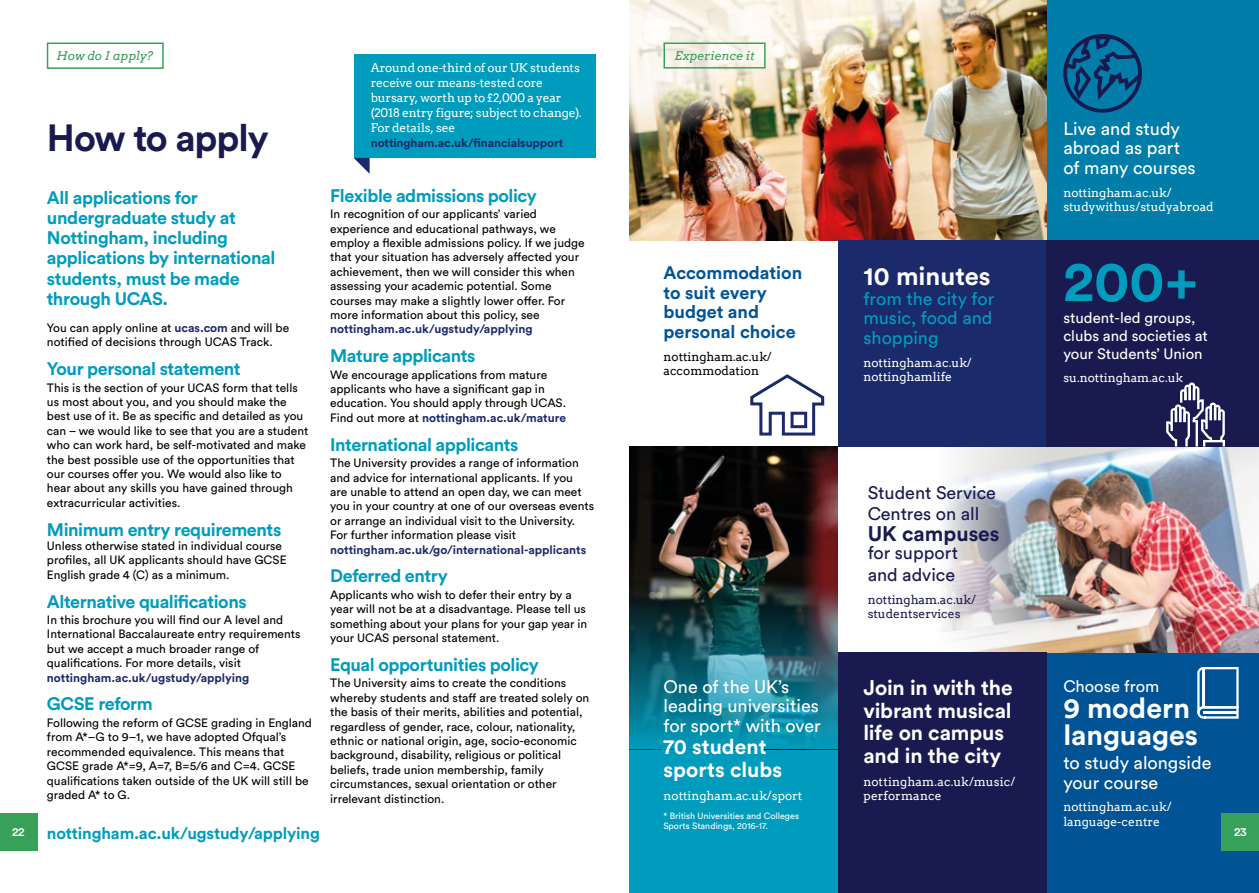
<style>
.page{position:relative;width:1259px;height:893px;background:#fff}
.page>*{position:absolute;margin:0;border:0;box-sizing:border-box;transform-origin:0 0}
.t1{font:700 56.55px "Circular Pro";color:#009cbd}
.t2{font:700 37.5px "Circular Pro";letter-spacing:-.03em;color:#191a50}
.t3{font:700 28.5px/27px "Circular Pro";color:#fff}
.t4{font:700 25.5px "Circular Pro";color:#fff}
.t5{font:700 21px/22.5px "Circular Pro";letter-spacing:-.005em;color:#fff}
.t6{font:700 21px "Circular Pro";color:#191a50}
.t7{font:700 18px/20.2px "Circular Pro";letter-spacing:-.025em;color:#009cbd}
.t8{font:18px/19.5px "Circular Pro";color:#fff}
.t9{font:700 18px/19.5px "Circular Pro";color:#005496}
.t10{font:18px/21px "Circular Pro";color:#191a50}
.t11{font:18px/19.5px "Circular Pro";color:#009cbd;text-align:justify}
.t12{font:700 16.5px "Circular Pro";letter-spacing:-.01em;color:#009cbd}
.t13{font:16.5px "Circular Pro";color:#fff}
.t14{font:15px/18px "Circular Pro";color:#fff}
.t15{font:12px/14.4px "Circular Pro";color:#000}
.t16{font:12px/14.4px "Arvo";color:#fff}
.t17{font:700 12px "Circular Pro";color:#1b2a6b}
.t18{font:12px/14.4px "Arvo";color:#191a50}
.t19{font:12px/14.4px "Arvo";color:#000}
.t20{font:italic 12px "Arvo";color:#38a159}
.t21{font:500 12px "Circular Pro";color:#fff}
.t22{font:9px/10.5px "Circular Pro";color:#fff}
.s1{font-weight:700;color:#1b2a6b}
</style>
<div class="page">
<div style="left:1046px;top:653px;width:213px;height:240px;background:#005496"></div>
<svg style="left:1197px;top:667px;width:41px;height:52px"></svg>
<hr style="left:1203px;top:711px;width:34px;height:3px;background:#fff">
<hr style="left:1202px;top:669px;width:2px;height:38px;background:#fff">
<div style="left:0;top:813px;width:37px;height:37px;background:#38a159"></div>
<div style="left:47px;top:43px;width:117px;height:26px;border:2px solid #38a159"></div>
<img style="left:871px;top:446px;width:388px;height:207px">
<div style="left:838px;top:653px;width:208px;height:240px;background:#191a50"></div>
<div style="left:629px;top:446px;width:209px;height:447px;background:#009cbd"></div>
<div style="left:1046px;top:0;width:213px;height:240px;background:#007da9"></div>
<div style="left:838px;top:240px;width:208px;height:206px;background:#1b2a6b"></div>
<div style="left:1046px;top:240px;width:213px;height:206px;background:#191a50"></div>
<svg style="left:1166px;top:382px;width:59px;height:64px"></svg>
<img style="left:629px;top:446px;width:209px;height:139px">
<img style="left:629px;top:585px;width:209px;height:156px">
<svg style="left:1063px;top:34px;width:79px;height:79px"></svg>
<img style="left:629px;top:0;width:417px;height:240px">
<svg style="left:750px;top:374px;width:75px;height:62px"></svg>
<div style="left:663px;top:43px;width:102px;height:26px;border:1px solid #38a159"></div>
<div style="left:1221px;top:813px;width:38px;height:37px;background:#38a159"></div>
<div style="left:354px;top:55px;width:241px;height:103px;background:#009cbd"></div>
<svg style="left:354px;top:158px;width:16px;height:16px"></svg>
<p class="t21" style="left:12px;top:824px;width:14px">22</p>
<p class="t20" style="left:56px;top:48px;width:99px">How do I apply?</p>
<h2 class="t2" style="left:47px;top:112px;width:223px">How to apply</h2>
<h3 class="t7" style="left:47px;top:186px;width:230px">All applications for undergraduate study at<br>Nottingham, including applications by international students, must be made through UCAS.</h3>
<p class="t15" style="left:47px;top:320px;width:244px">You can apply online at <span class="s1">ucas.com</span> and will be notified of decisions through UCAS Track.</p>
<h3 class="t7" style="left:47px;top:358px;width:195px">Your personal statement</h3>
<p class="t15" style="left:47px;top:380px;width:263px">This is the section of your UCAS form that tells us most about you, and you should make the best use of it. Be as specific and detailed as you can – we would like to see that you are a student who can work hard, be self-motivated and make the best possible use of the opportunities that our courses offer you. We would also like to hear about any skills you have gained through extracurricular activities.</p>
<h3 class="t7" style="left:47px;top:518px;width:236px">Minimum entry requirements</h3>
<p class="t15" style="left:47px;top:538px;width:241px">Unless otherwise stated in individual course profiles, all UK applicants should have GCSE<br>English grade 4 (C) as a minimum.</p>
<h3 class="t7" style="left:47px;top:590px;width:201px">Alternative qualifications</h3>
<p class="t15" style="left:47px;top:612px;width:255px">In this brochure you will find our A level and International Baccalaureate entry requirements but we accept a much broader range of qualifications. For more details, visit</p>
<p class="t17" style="left:47px;top:669px;width:204px">nottingham.ac.uk/ugstudy/applying</p>
<h3 class="t7" style="left:47px;top:693px;width:107px">GCSE reform</h3>
<p class="t15" style="left:47px;top:715px;width:266px">Following the reform of GCSE grading in England from A*–G to 9–1, we have adopted Ofqual’s recommended equivalence. This means that GCSE grade A*=9, A=7, B=5/6 and C=4. GCSE qualifications taken outside of the UK will still be graded A* to G.</p>
<h3 class="t12" style="left:47px;top:821px;width:274px">nottingham.ac.uk/ugstudy/applying</h3>
<p class="t16" style="left:371px;top:60px;width:212px;line-height:15px">Around one-third of our UK students receive our means-tested core bursary, worth up to £2,000 a year (2018 entry figure; subject to change).<br>For details, see</p>
<p class="t17" style="left:371px;top:135px;width:194px">nottingham.ac.uk/financialsupport</p>
<h3 class="t7" style="left:330px;top:184px;width:208px">Flexible admissions policy</h3>
<p class="t15" style="left:330px;top:206px;width:256px">In recognition of our applicants’ varied experience and educational pathways, we employ a flexible admissions policy. If we judge that your situation has adversely affected your achievement, then we will consider this when assessing your academic potential. Some courses may make a slightly lower offer. For more information about this policy, see</p>
<p class="t17" style="left:330px;top:321px;width:204px">nottingham.ac.uk/ugstudy/applying</p>
<h3 class="t7" style="left:330px;top:345px;width:147px">Mature applicants</h3>
<p class="t15" style="left:330px;top:367px;width:237px">We encourage applications from mature applicants who have a significant gap in education. You should apply through UCAS.<br>Find out more at <span class="s1">nottingham.ac.uk/mature</span></p>
<h3 class="t7" style="left:330px;top:433px;width:190px">International applicants</h3>
<p class="t15" style="left:330px;top:455px;width:265px">The University provides a range of information and advice for international applicants. If you<br>are unable to attend an open day, we can meet you in your country at one of our overseas events or arrange an individual visit to the University.<br>For further information please visit</p>
<p class="t17" style="left:330px;top:541px;width:258px">nottingham.ac.uk/go/international-applicants</p>
<h3 class="t7" style="left:330px;top:565px;width:119px">Deferred entry</h3>
<p class="t15" style="left:330px;top:587px;width:259px">Applicants who wish to defer their entry by a year will not be at a disadvantage. Please tell us something about your plans for your gap year in your UCAS personal statement.</p>
<h3 class="t7" style="left:330px;top:654px;width:210px">Equal opportunities policy</h3>
<p class="t15" style="left:330px;top:675px;width:261px">The University aims to create the conditions whereby students and staff are treated solely on the basis of their merits, abilities and potential, regardless of gender, race, colour, nationality, ethnic or national origin, age, socio-economic background, disability, religious or political beliefs, trade union membership, family circumstances, sexual orientation or other irrelevant distinction.</p>
<p class="t20" style="left:674px;top:48px;width:82px">Experience it</p>
<h3 class="t9" style="left:663px;top:262px;width:140px">Accommodation to suit every budget and personal choice</h3>
<p class="t19" style="left:663px;top:349px;width:110px">nottingham.ac.uk/ accommodation</p>
<h3 class="t8" style="left:663px;top:676px;width:159px">One of the UK’s leading universities for sport* with over</h3>
<h3 class="t5" style="left:663px;top:735px;width:120px">70 student sports clubs</h3>
<p class="t16" style="left:663px;top:788px;width:140px">nottingham.ac.uk/sport</p>
<p class="t22" style="left:663px;top:810px;width:137px">* British Universities and Colleges<br>Sports Standings, 2016-17.</p>
<h3 class="t4" style="left:863px;top:259px;width:129px">10 minutes</h3>
<h3 class="t11" style="left:863px;top:288px;width:132px">from the city for music, food and shopping</h3>
<p class="t16" style="left:863px;top:355px;width:110px">nottingham.ac.uk/ nottinghamlife</p>
<h3 class="t10" style="left:867px;top:482px;width:130px">Student Service<br>Centres on all</h3>
<h3 class="t6" style="left:867px;top:519px;width:133px">UK campuses</h3>
<h3 class="t10" style="left:867px;top:541px;width:92px;line-height:21.6px">for support and advice</h3>
<p class="t18" style="left:867px;top:592px;width:110px">nottingham.ac.uk/ studentservices</p>
<h3 class="t5" style="left:863px;top:676px;width:151px">Join in with the vibrant musical life on campus and in the city</h3>
<p class="t16" style="left:863px;top:774px;width:153px">nottingham.ac.uk/music/ performance</p>
<h3 class="t8" style="left:1063px;top:118px;width:134px">Live and study abroad as part of many courses</h3>
<p class="t16" style="left:1063px;top:185px;width:152px">nottingham.ac.uk/ studywithus/studyabroad</p>
<h1 class="t1" style="left:1063px;top:242px;width:136px">200+</h1>
<p class="t14" style="left:1063px;top:308px;width:146px">student-led groups, clubs and societies at your Students’ Union</p>
<p class="t16" style="left:1063px;top:370px;width:121px">su.nottingham.ac.uk</p>
<h3 class="t13" style="left:1063px;top:675px;width:98px">Choose from</h3>
<h3 class="t3" style="left:1063px;top:694px;width:136px">9 modern languages</h3>
<h3 class="t8" style="left:1063px;top:752px;width:150px">to study alongside your course</h3>
<p class="t16" style="left:1063px;top:800px;width:110px">nottingham.ac.uk/ language-centre</p>
<p class="t21" style="left:1234px;top:824px;width:14px">23</p>
</div>
